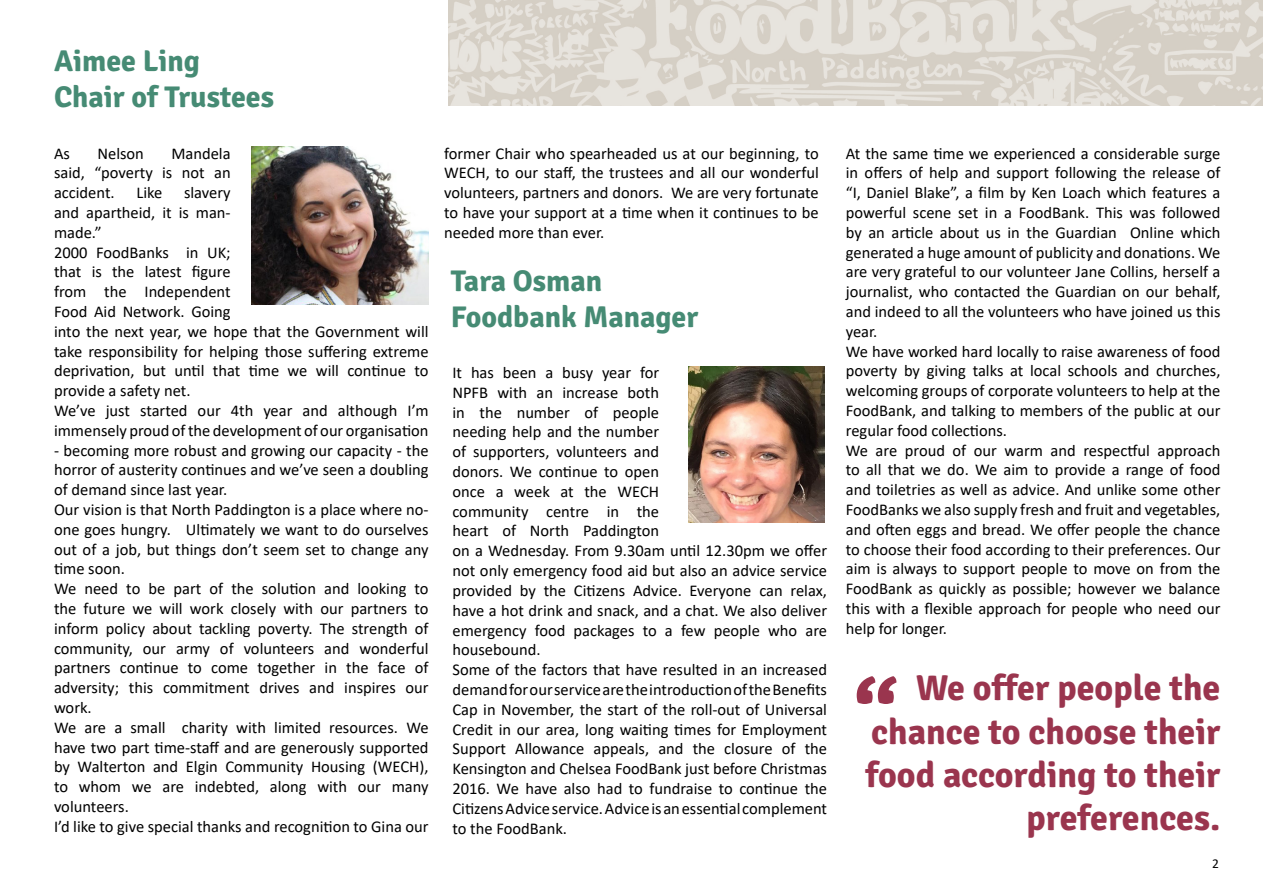
<style>
.page{position:relative;width:1263px;height:893px;background:#fff}
.page>*{position:absolute;margin:0;border:0;box-sizing:border-box;transform-origin:0 0}
.t1{font:700 90px "Signika";color:#9a354e}
.t2{font:700 36px/43.2px "Signika";color:#9a354e;text-align:right}
.t3{font:700 30px/36px "Signika";color:#468b74}
.t4{font:16.5px/19.8px "Calibri";color:#000}
.t5{font:13.5px "Calibri";color:#000}
</style>
<div class="page">
<img style="left:252px;top:146px;width:177px;height:158px">
<img style="left:689px;top:366px;width:135px;height:156px">
<img style="left:449px;top:0;width:814px;height:106px">
<h3 class="t3" style="left:54px;top:43px;width:222px">Aimee Ling<br>Chair of Trustees</h3>
<p class="t4" style="left:54px;top:143px;width:18px">As</p>
<p class="t4" style="left:97px;top:143px;width:48px">Nelson</p>
<p class="t4" style="left:54px;top:143px;width:178px;text-align:justify;text-indent:117px">Mandela said, “poverty is not an accident.</p>
<p class="t4" style="left:54px;top:182px;width:376px;text-indent:130px">slavery<br>and apartheid, it is man-<br>made.”<br>2000 FoodBanks in UK;<br>that is the latest figure<br>from the Independent<br>Food Aid Network. Going<br>into the next year, we hope that the Government will take responsibility for helping those suffering extreme deprivation, but until that time we will continue to provide a safety net.<br>We’ve just started our 4th year and although I’m immensely proud of the development of our organisation</p>
<p class="t4" style="left:54px;top:440px;width:376px">- becoming more robust and growing our capacity - the horror of austerity continues and we’ve seen a doubling of demand since last year.<br>Our vision is that North Paddington is a place where no&shy;one goes hungry. Ultimately we want to do ourselves out of a job, but things don’t seem set to change any time soon.<br>We need to be part of the solution and looking to the future we will work closely with our partners to inform policy about tackling poverty. The strength of community, our army of volunteers and wonderful partners continue to come together in the face of adversity; this commitment drives and inspires our work.<br>We are a small charity with limited resources. We have two part time-staff and are generously supported by Walterton and Elgin Community Housing (WECH), to whom we are indebted, along with our many volunteers.<br>I’d like to give special thanks and recognition to Gina our</p>
<p class="t4" style="left:136px;top:182px;width:27px">Like</p>
<p class="t4" style="left:444px;top:143px;width:376px;text-align:justify">former Chair who spearheaded us at our beginning, to WECH, to our staff, the trustees and all our wonderful volunteers, partners and donors. We are very fortunate to have your support at a time when it continues to be needed more than ever.</p>
<h3 class="t3" style="left:451px;top:263px;width:249px">Tara Osman<br>Foodbank Manager</h3>
<p class="t4" style="left:452px;top:362px;width:376px">It has been a busy year for<br>NPFB with an increase both<br>in the number of people<br>needing help and the number<br>of supporters, volunteers and<br>donors. We continue to open<br>once a week at the WECH<br>community centre in the<br>heart of North Paddington<br>on a Wednesday. From 9.30am until 12.30pm we offer not only emergency food aid but also an advice service provided by the Citizens Advice. Everyone can relax, have a hot drink and snack, and a chat. We also deliver emergency food packages to a few people who are housebound.<br>Some of the factors that have resulted in an increased demand for our service are the introduction of the Benefits Cap in November, the start of the roll-out of Universal Credit in our area, long waiting times for Employment Support Allowance appeals, and the closure of the Kensington and Chelsea FoodBank just before Christmas 2016. We have also had to fundraise to continue the Citizens Advice service. Advice is an essential complement to the FoodBank.</p>
<p class="t4" style="left:846px;top:143px;width:376px">At the same time we experienced a considerable surge in offers of help and support following the release of “I, Daniel Blake”, a film by Ken Loach which features a powerful scene set in a FoodBank. This was followed by an article about us in the Guardian Online which generated a huge amount of publicity and donations. We are very grateful to our volunteer Jane Collins, herself a journalist, who contacted the Guardian on our behalf, and indeed to all the volunteers who have joined us this year.<br>We have worked hard locally to raise awareness of food poverty by giving talks at local schools and churches, welcoming groups of corporate volunteers to help at the FoodBank, and talking to members of the public at our regular food collections.<br>We are proud of our warm and respectful approach to all that we do. We aim to provide a range of food and toiletries as well as advice. And unlike some other FoodBanks we also supply fresh and fruit and vegetables, and often eggs and bread. We offer people the chance to choose their food according to their preferences. Our aim is always to support people to move on from the FoodBank as quickly as possible; however we balance this with a flexible approach for people who need our help for longer.</p>
<h2 class="t2" style="left:865px;top:667px;width:356px">We offer people the chance to choose their food according to their preferences.</h2>
<h1 class="t1" style="left:853px;top:663px;width:47px">“</h1>
<p class="t5" style="left:1212px;top:854px;width:8px">2</p>
</div>
